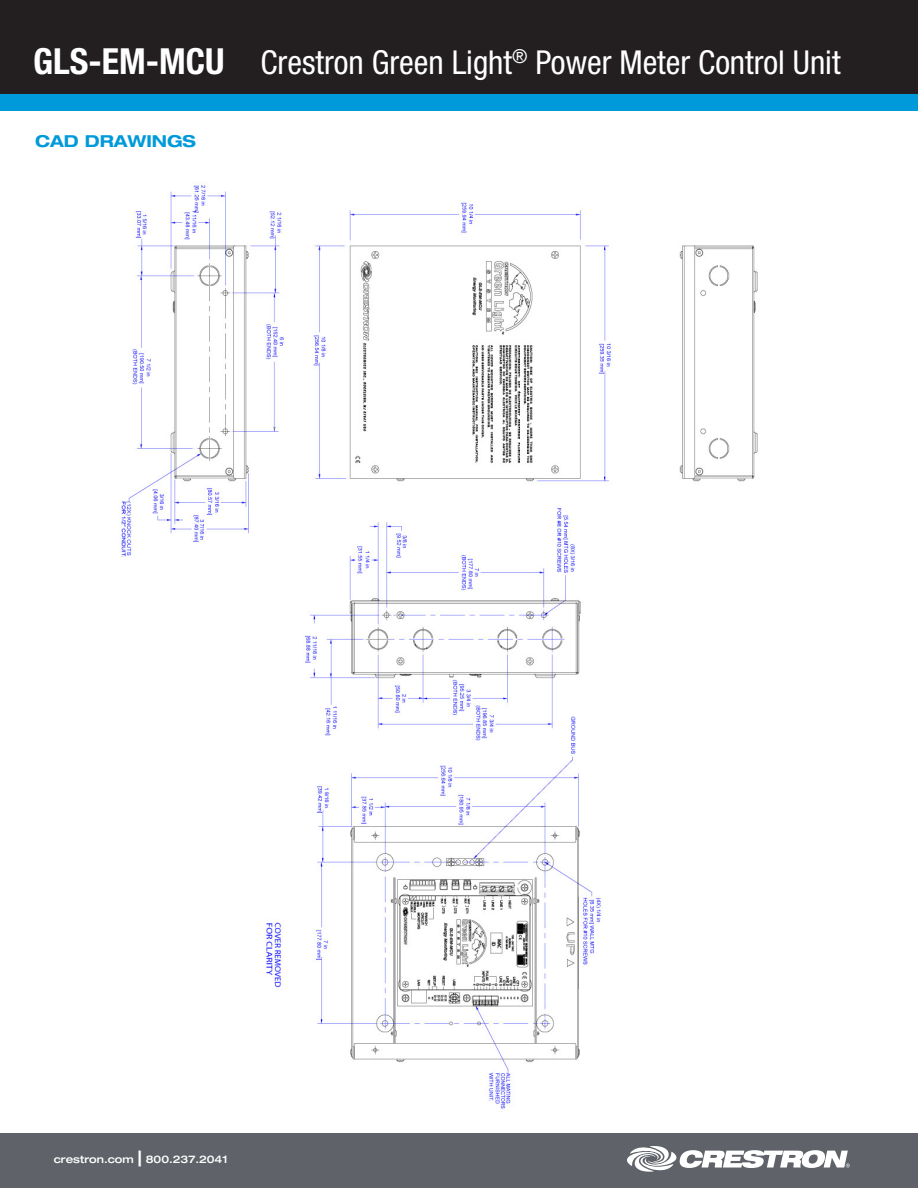
<style>
.page{position:relative;width:918px;height:1188px;background:#fff}
.page>*{position:absolute;margin:0;border:0;box-sizing:border-box;transform-origin:0 0}
.t1{font:condensed 33px "Helvetica Neue LT Std";color:#fff}
.SPECIFICATIONS_title{font:700 expanded 16.5px "Helvetica Neue LT Std";color:#009ada}
.t2{font:500 expanded 10.5px "Helvetica Neue LT Std";color:#fff}
.s1{font-weight:700;font-size:36px}
.s2{font-size:21px}
</style>
<div class="page">
<div style="left:0;top:0;width:918px;height:94px;background:#231f20"></div>
<div style="left:0;top:94px;width:918px;height:17px;background:#009ada"></div>
<div style="left:0;top:1134px;width:918px;height:54px;background:#5f6369"></div>
<svg style="left:627px;top:1146px;width:223px;height:26px"></svg>
<img style="left:120px;top:183px;width:638px;height:926px">
<p class="t1" style="left:33px;top:44px;width:809px"><span class="s1">GLS-EM-MCU</span> Crestron Green Light<sup>®</sup> Power Meter Control Unit</p>
<p class="SPECIFICATIONS_title" style="left:35px;top:131px;width:162px">CAD DRAWINGS</p>
<p class="t2" style="left:54px;top:1153px;width:175px">crestron.com <span class="s2">|</span> 800.237.2041</p>
</div>
